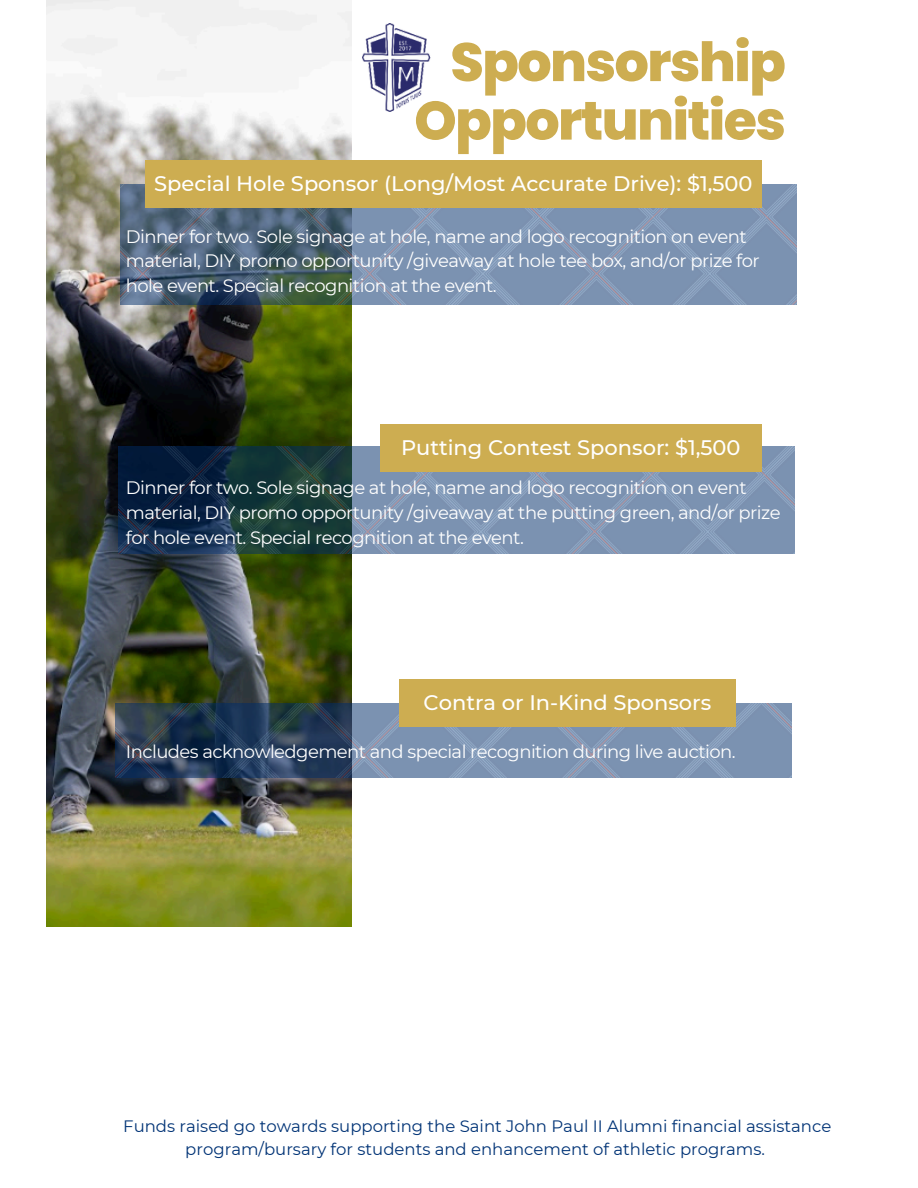
<style>
.page{position:relative;width:918px;height:1188px;background:#fff}
.page>*{position:absolute;margin:0;border:0;box-sizing:border-box;transform-origin:0 0}
.t1{font:800 54px/58.5px "Poppins";letter-spacing:-.03em;color:#cdad51;text-align:right}
.t2{font:500 21px "Montserrat";color:#fff}
.t3{font:18px/24.8px "Montserrat";letter-spacing:-.03em;color:#fff}
.t4{font:16.5px/22.5px "Montserrat";color:#003376;text-align:center}
</style>
<div class="page">
<img style="left:46px;top:0;width:305px;height:927px">
<img style="left:362px;top:23px;width:69px;height:88px">
<img style="left:118px;top:447px;width:677px;height:107px">
<img style="left:121px;top:185px;width:676px;height:120px">
<div style="left:145px;top:161px;width:617px;height:47px;background:#cdad51"></div>
<div style="left:380px;top:424px;width:382px;height:47px;background:#cdad51"></div>
<img style="left:115px;top:703px;width:676px;height:75px">
<div style="left:399px;top:680px;width:337px;height:47px;background:#cdad51"></div>
<p class="t1" style="left:414px;top:33px;width:373px">Sponsorship<br>Opportunities</p>
<p class="t2" style="left:154px;top:171px;width:600px">Special Hole Sponsor (Long/Most Accurate Drive): $1,500</p>
<p class="t3" style="left:126px;top:224px;width:622px">Dinner for two. Sole signage at hole, name and logo recognition on event</p>
<p class="t3" style="left:126px;top:249px;width:635px">material, DIY promo opportunity /giveaway at hole tee box, and/or prize for hole event. Special recognition at the event.</p>
<h1 class="t2" style="left:401px;top:434px;width:341px">Putting Contest Sponsor: $1,500</h1>
<p class="t3" style="left:126px;top:475px;width:622px">Dinner for two. Sole signage at hole, name and logo recognition on event</p>
<h2 class="t3" style="left:126px;top:500px;width:656px">material, DIY promo opportunity /giveaway at the putting green, and/or prize for hole event. Special recognition at the event.</h2>
<h2 class="t2" style="left:424px;top:690px;width:289px">Contra or In-Kind Sponsors</h2>
<p class="t3" style="left:126px;top:739px;width:611px">Includes acknowledgement and special recognition during live auction.</p>
<p class="t4" style="left:123px;top:1115px;width:710px">Funds raised go towards supporting the Saint John Paul II Alumni financial assistance program/bursary for students and enhancement of athletic programs.</p>
</div>
